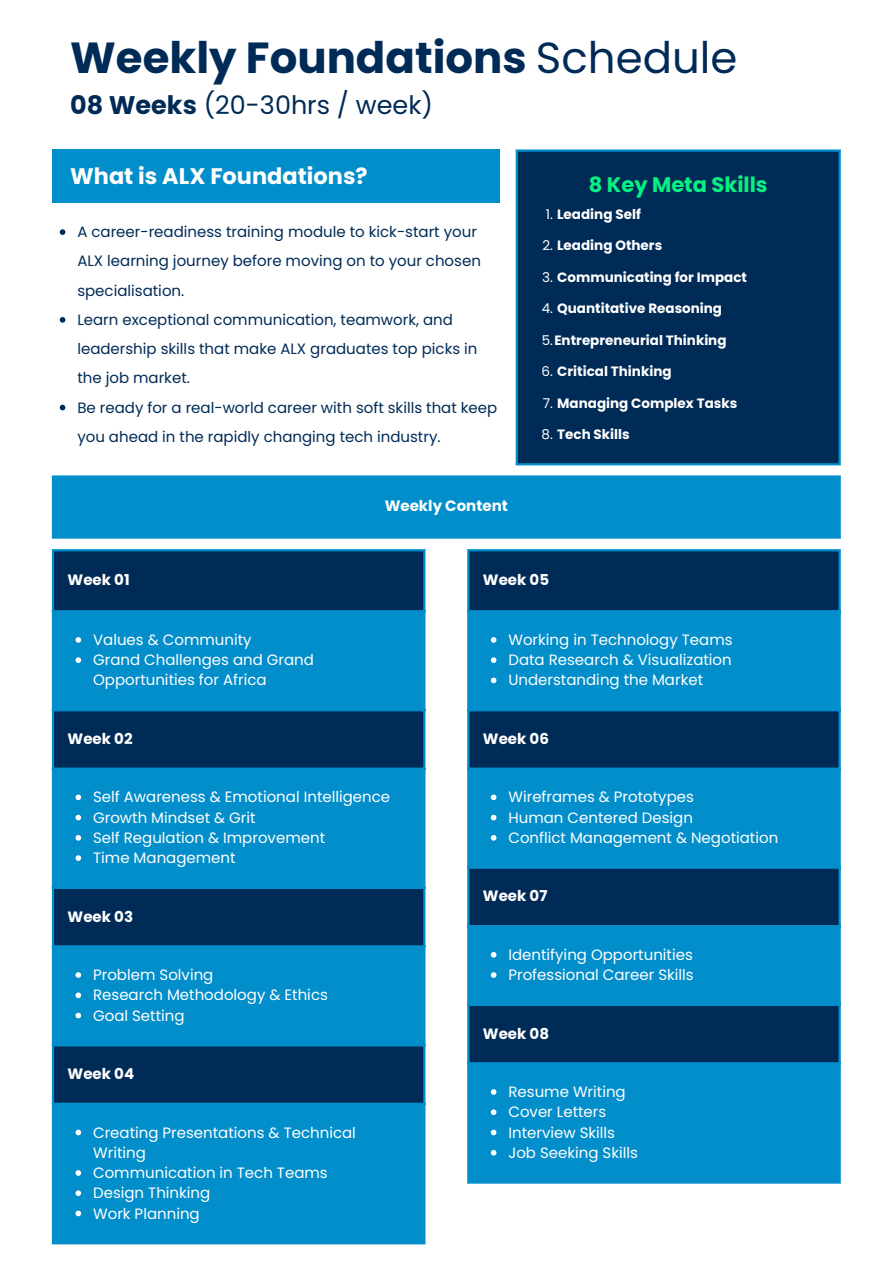
<style>
.page{position:relative;width:893px;height:1264px;background:#fff}
.page>*{position:absolute;margin:0;border:0;box-sizing:border-box;transform-origin:0 0}
.t1{font:700 43.5px "Poppins";color:#002b56}
.t2{font:25.5px "Poppins";color:#002b56}
.t3{font:700 22.5px "Poppins";color:#fff}
.t4{font:700 21px "Poppins";color:#05f283}
.t5{font:15px/20.2px "Poppins";color:#fff}
.t6{font:15px/29.2px "Poppins";color:#002b56}
.t7{font:700 15px "Poppins";color:#fff}
.t8{font:700 13.5px "Poppins";color:#fff}
.s1{font-weight:400}
.s2{font-weight:700}
</style>
<div class="page">
<div style="left:52px;top:149px;width:447px;height:54px;background:#028eca"></div>
<div style="left:53px;top:476px;width:786px;height:62px;background:#028eca"></div>
<hr style="left:52px;top:477px;width:2px;height:59px;background:#028eca">
<hr style="left:838px;top:477px;width:2px;height:59px;background:#028eca">
<hr style="left:52px;top:475px;width:788px;height:2px;background:#028eca">
<hr style="left:52px;top:536px;width:788px;height:2px;background:#028eca">
<div style="left:54px;top:551px;width:369px;height:59px;background:#002b56"></div>
<svg style="left:54px;top:612px;width:369px;height:630px;background:#0173aa"></svg>
<svg style="left:75px;top:637px;width:6px;height:5px"></svg>
<svg style="left:75px;top:657px;width:6px;height:6px"></svg>
<svg style="left:75px;top:794px;width:6px;height:6px"></svg>
<svg style="left:75px;top:814px;width:6px;height:6px"></svg>
<svg style="left:75px;top:835px;width:6px;height:5px"></svg>
<svg style="left:75px;top:855px;width:6px;height:5px"></svg>
<svg style="left:75px;top:972px;width:6px;height:5px"></svg>
<svg style="left:75px;top:992px;width:6px;height:6px"></svg>
<svg style="left:75px;top:1012px;width:6px;height:6px"></svg>
<svg style="left:75px;top:1129px;width:6px;height:6px"></svg>
<svg style="left:75px;top:1170px;width:6px;height:5px"></svg>
<svg style="left:75px;top:1190px;width:6px;height:5px"></svg>
<svg style="left:75px;top:1210px;width:6px;height:6px"></svg>
<hr style="left:52px;top:551px;width:2px;height:691px;background:#028eca">
<hr style="left:423px;top:551px;width:2px;height:691px;background:#028eca">
<hr style="left:52px;top:549px;width:373px;height:2px;background:#028eca">
<hr style="left:52px;top:610px;width:373px;height:2px;background:#028eca">
<hr style="left:52px;top:709px;width:373px;height:2px;background:#028eca">
<hr style="left:52px;top:767px;width:373px;height:2px;background:#028eca">
<hr style="left:52px;top:886px;width:373px;height:3px;background:#028eca">
<hr style="left:52px;top:945px;width:373px;height:2px;background:#028eca">
<hr style="left:52px;top:1044px;width:373px;height:2px;background:#028eca">
<hr style="left:52px;top:1102px;width:373px;height:2px;background:#028eca">
<hr style="left:52px;top:1242px;width:373px;height:2px;background:#028eca">
<div style="left:469px;top:551px;width:369px;height:59px;background:#002b56"></div>
<svg style="left:469px;top:612px;width:369px;height:569px;background:#0170a6"></svg>
<svg style="left:491px;top:637px;width:5px;height:5px"></svg>
<svg style="left:491px;top:657px;width:5px;height:6px"></svg>
<svg style="left:491px;top:677px;width:5px;height:6px"></svg>
<svg style="left:491px;top:794px;width:5px;height:6px"></svg>
<svg style="left:491px;top:814px;width:5px;height:6px"></svg>
<svg style="left:491px;top:835px;width:5px;height:5px"></svg>
<svg style="left:491px;top:952px;width:5px;height:5px"></svg>
<svg style="left:491px;top:972px;width:5px;height:5px"></svg>
<svg style="left:491px;top:1089px;width:5px;height:5px"></svg>
<svg style="left:491px;top:1109px;width:5px;height:6px"></svg>
<svg style="left:491px;top:1129px;width:5px;height:6px"></svg>
<svg style="left:491px;top:1149px;width:5px;height:6px"></svg>
<hr style="left:467px;top:551px;width:2px;height:630px;background:#028eca">
<hr style="left:838px;top:551px;width:2px;height:630px;background:#028eca">
<hr style="left:467px;top:549px;width:373px;height:2px;background:#028eca">
<hr style="left:467px;top:610px;width:373px;height:2px;background:#028eca">
<hr style="left:467px;top:709px;width:373px;height:2px;background:#028eca">
<hr style="left:467px;top:767px;width:373px;height:2px;background:#028eca">
<hr style="left:467px;top:866px;width:373px;height:2px;background:#028eca">
<hr style="left:467px;top:925px;width:373px;height:2px;background:#028eca">
<hr style="left:467px;top:1003px;width:373px;height:2px;background:#028eca">
<hr style="left:467px;top:1062px;width:373px;height:2px;background:#028eca">
<hr style="left:467px;top:1181px;width:373px;height:2px;background:#028eca">
<svg style="left:60px;top:229px;width:5px;height:6px"></svg>
<svg style="left:60px;top:317px;width:5px;height:6px"></svg>
<svg style="left:60px;top:405px;width:5px;height:5px"></svg>
<div style="left:516px;top:150px;width:323px;height:314px;background:#002b56"></div>
<hr style="left:515px;top:152px;width:3px;height:311px;background:#028eca">
<hr style="left:838px;top:152px;width:2px;height:311px;background:#028eca">
<hr style="left:515px;top:149px;width:325px;height:3px;background:#028eca">
<hr style="left:515px;top:463px;width:325px;height:2px;background:#028eca">
<p class="t1" style="left:70px;top:27px;width:668px">Weekly Foundations <span class="s1">Schedule</span></p>
<p class="t2" style="left:70px;top:87px;width:364px"><span class="s2">08 Weeks</span> (20-30hrs / week)</p>
<p class="t3" style="left:70px;top:161px;width:299px">What is ALX Foundations?</p>
<p class="t6" style="left:77px;top:217px;width:405px">A career-readiness training module to kick-start your<br>ALX learning journey before moving on to your chosen specialisation.</p>
<p class="t6" style="left:77px;top:305px;width:401px">Learn exceptional communication, teamwork, and leadership skills that make ALX graduates top picks in the job market.</p>
<p class="t6" style="left:77px;top:393px;width:421px">Be ready for a real-world career with soft skills that keep you ahead in the rapidly changing tech industry.</p>
<p class="t7" style="left:385px;top:495px;width:125px">Weekly Content</p>
<p class="t4" style="left:588px;top:169px;width:180px">8 Key Meta Skills</p>
<p class="t8" style="left:546px;top:204px;width:96px"><span class="s1">1.</span> Leading Self</p>
<p class="t8" style="left:542px;top:236px;width:121px"><span class="s1">2.</span> Leading Others</p>
<p class="t8" style="left:542px;top:267px;width:206px"><span class="s1">3.</span> Communicating for Impact</p>
<p class="t8" style="left:541px;top:299px;width:182px"><span class="s1">4.</span> Quantitative Reasoning</p>
<p class="t8" style="left:541px;top:330px;width:186px"><span class="s1">5.</span>Entrepreneurial Thinking</p>
<p class="t8" style="left:541px;top:362px;width:131px"><span class="s1">6.</span> Critical Thinking</p>
<p class="t8" style="left:542px;top:393px;width:196px"><span class="s1">7.</span> Managing Complex Tasks</p>
<p class="t8" style="left:541px;top:425px;width:90px"><span class="s1">8.</span> Tech Skills</p>
<p class="t7" style="left:68px;top:569px;width:64px">Week 01</p>
<p class="t5" style="left:93px;top:629px;width:160px">Values &amp; Community</p>
<p class="t5" style="left:93px;top:650px;width:222px">Grand Challenges and Grand<br>Opportunities for Africa</p>
<p class="t7" style="left:68px;top:728px;width:66px">Week 02</p>
<p class="t5" style="left:93px;top:787px;width:298px">Self Awareness &amp; Emotional Intelligence</p>
<p class="t5" style="left:93px;top:807px;width:164px">Growth Mindset &amp; Grit</p>
<p class="t5" style="left:93px;top:827px;width:233px">Self Regulation &amp; Improvement</p>
<p class="t5" style="left:93px;top:847px;width:144px">Time Management</p>
<p class="t7" style="left:68px;top:905px;width:67px">Week 03</p>
<p class="t5" style="left:93px;top:964px;width:122px">Problem Solving</p>
<p class="t5" style="left:93px;top:984px;width:236px">Research Methodology &amp; Ethics</p>
<p class="t5" style="left:93px;top:1005px;width:93px">Goal Setting</p>
<p class="t7" style="left:68px;top:1063px;width:68px">Week 04</p>
<p class="t5" style="left:93px;top:1122px;width:264px">Creating Presentations &amp; Technical<br>Writing</p>
<p class="t5" style="left:93px;top:1162px;width:236px">Communication in Tech Teams</p>
<p class="t5" style="left:93px;top:1182px;width:119px">Design Thinking</p>
<p class="t5" style="left:93px;top:1203px;width:108px">Work Planning</p>
<p class="t7" style="left:483px;top:569px;width:68px">Week 05</p>
<p class="t5" style="left:508px;top:629px;width:226px">Working in Technology Teams</p>
<p class="t5" style="left:508px;top:650px;width:225px">Data Research &amp; Visualization</p>
<p class="t5" style="left:508px;top:670px;width:196px">Understanding the Market</p>
<p class="t7" style="left:483px;top:728px;width:67px">Week 06</p>
<p class="t5" style="left:508px;top:787px;width:187px">Wireframes &amp; Prototypes</p>
<p class="t5" style="left:508px;top:807px;width:186px">Human Centered Design</p>
<p class="t5" style="left:508px;top:827px;width:271px">Conflict Management &amp; Negotiation</p>
<p class="t7" style="left:483px;top:885px;width:66px">Week 07</p>
<p class="t5" style="left:508px;top:944px;width:186px">Identifying Opportunities</p>
<p class="t5" style="left:508px;top:964px;width:187px">Professional Career Skills</p>
<p class="t7" style="left:483px;top:1022px;width:68px">Week 08</p>
<p class="t5" style="left:508px;top:1081px;width:119px">Resume Writing</p>
<p class="t5" style="left:508px;top:1101px;width:99px">Cover Letters</p>
<p class="t5" style="left:508px;top:1122px;width:108px">Interview Skills</p>
<p class="t5" style="left:508px;top:1142px;width:131px">Job Seeking Skills</p>
</div>
